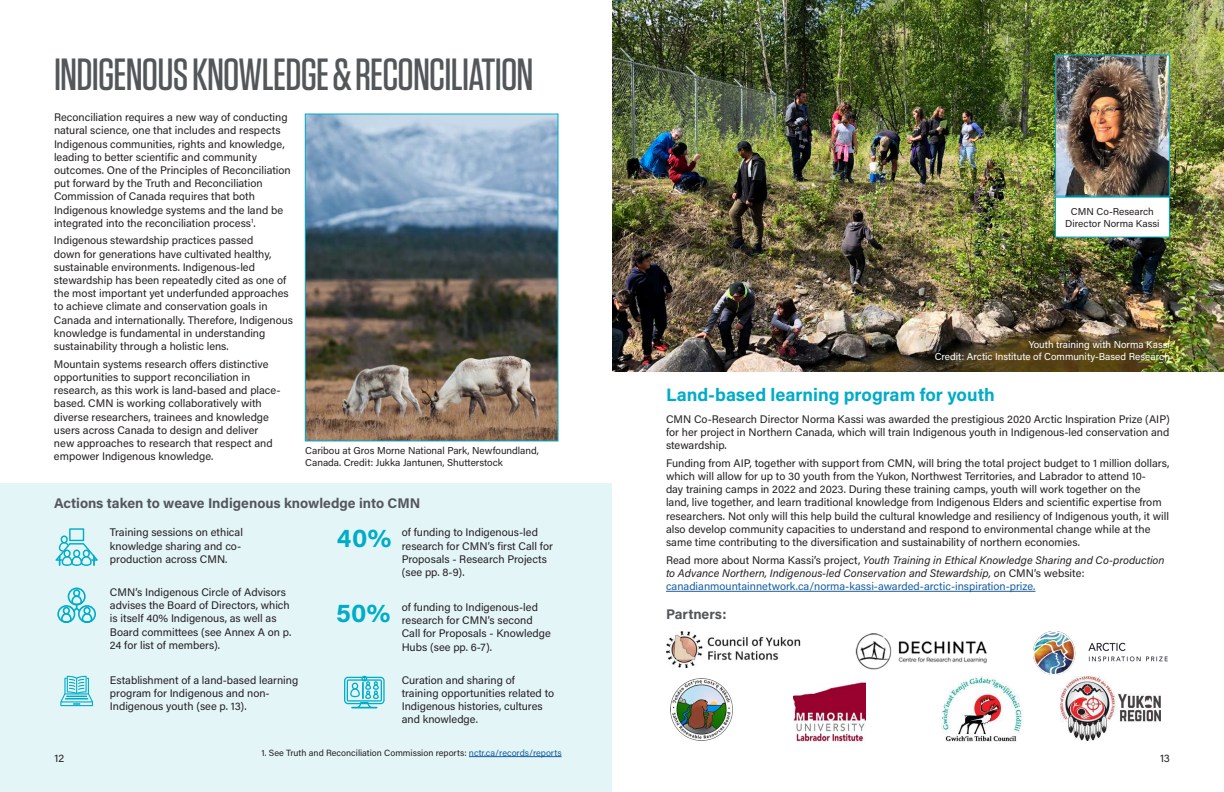
<style>
.page{position:relative;width:1224px;height:792px;background:#fff}
.page>*{position:absolute;margin:0;border:0;box-sizing:border-box;transform-origin:0 0}
.Tungsten_grey{font:500 45px "Tungsten";letter-spacing:-.02em;color:#54575a}
.t1{font:700 26px "Acumin Pro";color:#00acc8}
.Title_Acumin_18_pts{font:700 18px "Acumin Pro";color:#00acc8}
.Bold_acumin_blue_14{font:700 14px "Acumin Pro";color:#54575a}
.Bold_acumin_blue_14-2{font:11px/13.2px "Acumin Pro";color:#231f20}
.t2{font:italic 11px/13.2px "Acumin Pro";color:#231f20}
.t3{font:10px/12px "Acumin Pro";color:#231f20}
.t4{font:10px/12px "Acumin Pro";color:#fff;text-align:right}
.caption_linkages_dia{font:9px "Acumin Pro";color:#231f20}
.s1{font-style:normal}
.s2{font-style:normal;color:#175d9e}
.s3{color:#175d9e}
</style>
<div class="page">
<div style="left:0;top:484px;width:612px;height:308px;background:#e4f5f8"></div>
<svg style="left:55px;top:528px;width:43px;height:38px"></svg>
<svg style="left:344px;top:676px;width:41px;height:32px"></svg>
<svg style="left:60px;top:676px;width:33px;height:30px"></svg>
<svg style="left:57px;top:588px;width:39px;height:35px"></svg>
<hr style="left:469px;top:756px;width:93px;height:1px;background:#175d9e">
<img style="left:307px;top:116px;width:249px;height:323px">
<div style="left:305px;top:114px;width:253px;height:327px;border:1px solid #00acc8"></div>
<hr style="left:666px;top:591px;width:369px;height:1px;background:#175d9e">
<img style="left:612px;top:0;width:612px;height:372px">
<img style="left:666px;top:632px;width:135px;height:36px">
<img style="left:855px;top:633px;width:132px;height:37px">
<img style="left:1061px;top:677px;width:100px;height:63px">
<img style="left:1033px;top:632px;width:135px;height:42px">
<img style="left:942px;top:677px;width:81px;height:65px">
<img style="left:670px;top:678px;width:62px;height:62px">
<img style="left:793px;top:682px;width:73px;height:60px">
<div style="left:1056px;top:197px;width:113px;height:40px;background:#fff"></div>
<img style="left:1057px;top:56px;width:111px;height:139px">
<div style="left:1055px;top:54px;width:115px;height:143px;border:1px solid #00acc8"></div>
<p class="Tungsten_grey" style="left:54px;top:51px;width:481px">INDIGENOUS KNOWLEDGE &amp; RECONCILIATION</p>
<p class="Bold_acumin_blue_14-2" style="left:54px;top:110px;width:238px">Reconciliation requires a new way of conducting natural science, one that includes and respects Indigenous communities, rights and knowledge, leading to better scientific and community outcomes. One of the Principles of Reconciliation put forward by the Truth and Reconciliation Commission of Canada requires that both Indigenous knowledge systems and the land be integrated into the reconciliation process<sup>1</sup>.</p>
<p class="Bold_acumin_blue_14-2" style="left:54px;top:234px;width:241px">Indigenous stewardship practices passed<br>down for generations have cultivated healthy, sustainable environments. Indigenous-led stewardship has been repeatedly cited as one of the most important yet underfunded approaches to achieve climate and conservation goals in Canada and internationally. Therefore, Indigenous knowledge is fundamental in understanding sustainability through a holistic lens.</p>
<p class="Bold_acumin_blue_14-2" style="left:54px;top:357px;width:228px">Mountain systems research offers distinctive opportunities to support reconciliation in research, as this work is land-based and place&shy;based. CMN is working collaboratively with diverse researchers, trainees and knowledge users across Canada to design and deliver new approaches to research that respect and empower Indigenous knowledge.</p>
<p class="t3" style="left:305px;top:444px;width:235px">Caribou at Gros Morne National Park, Newfoundland,<br>Canada. Credit: Jukka Jantunen, Shutterstock</p>
<p class="Bold_acumin_blue_14" style="left:54px;top:494px;width:368px">Actions taken to weave Indigenous knowledge into CMN</p>
<p class="Bold_acumin_blue_14-2" style="left:110px;top:526px;width:134px">Training sessions on ethical knowledge sharing and co&shy;production across CMN.</p>
<p class="Bold_acumin_blue_14-2" style="left:110px;top:585px;width:183px">CMN’s Indigenous Circle of Advisors advises the Board of Directors, which is itself 40% Indigenous, as well as Board committees (see Annex A on p.<br>24 for list of members).</p>
<p class="Bold_acumin_blue_14-2" style="left:110px;top:673px;width:190px">Establishment of a land-based learning program for Indigenous and non-<br>Indigenous youth (see p. 13).</p>
<p class="t1" style="left:337px;top:520px;width:56px">40%</p>
<p class="t1" style="left:336px;top:595px;width:56px">50%</p>
<p class="Bold_acumin_blue_14-2" style="left:402px;top:526px;width:153px">of funding to Indigenous-led research for CMN’s first Call for<br>Proposals - Research Projects (see pp. 8-9).</p>
<p class="Bold_acumin_blue_14-2" style="left:402px;top:600px;width:151px">of funding to Indigenous-led research for CMN’s second<br>Call for Proposals - Knowledge<br>Hubs (see pp. 6-7).</p>
<p class="Bold_acumin_blue_14-2" style="left:402px;top:673px;width:154px">Curation and sharing of training opportunities related to<br>Indigenous histories, cultures and knowledge.</p>
<p class="t3" style="left:1065px;top:205px;width:96px;text-align:center">CMN Co-Research<br>Director Norma Kassi</p>
<p class="t4" style="left:935px;top:338px;width:237px">Youth training with Norma Kassi<br>Credit: Arctic Institute of Community-Based Research</p>
<p class="Title_Acumin_18_pts" style="left:666px;top:382px;width:330px">Land-based learning program for youth</p>
<p class="Bold_acumin_blue_14-2" style="left:666px;top:412px;width:506px;text-align:justify">CMN Co-Research Director Norma Kassi was awarded the prestigious 2020 Arctic Inspiration Prize (AIP) for her project in Northern Canada, which will train Indigenous youth in Indigenous-led conservation and stewardship.</p>
<p class="Bold_acumin_blue_14-2" style="left:666px;top:456px;width:505px">Funding from AIP, together with support from CMN, will bring the total project budget to 1 million dollars, which will allow for up to 30 youth from the Yukon, Northwest Territories, and Labrador to attend 10-<br>day training camps in 2022 and 2023. During these training camps, youth will work together on the<br>land, live together, and learn traditional knowledge from Indigenous Elders and scientific expertise from researchers. Not only will this help build the cultural knowledge and resiliency of Indigenous youth, it will also develop community capacities to understand and respond to environmental change while at the same time contributing to the diversification and sustainability of northern economies.</p>
<p class="t2" style="left:666px;top:553px;width:500px"><span class="s1">Read more about Norma Kassi’s project,</span> Youth Training in Ethical Knowledge Sharing and Co-production to Advance Northern, Indigenous-led Conservation and Stewardship, o<span class="s1">n CMN’s website: </span><span class="s2">canadianmountainnetwork.ca/norma-kassi-awarded-arctic-inspiration-prize.</span></p>
<p class="Bold_acumin_blue_14" style="left:666px;top:604px;width:62px">Partners:</p>
<p class="caption_linkages_dia" style="left:262px;top:746px;width:301px">1. See Truth and Reconciliation Commission reports: <span class="s3">nctr.ca/records/reports</span></p>
<p class="Bold_acumin_blue_14-2" style="left:54px;top:751px;width:11px">12</p>
<p class="Bold_acumin_blue_14-2" style="left:1160px;top:751px;width:11px">13</p>
</div>
